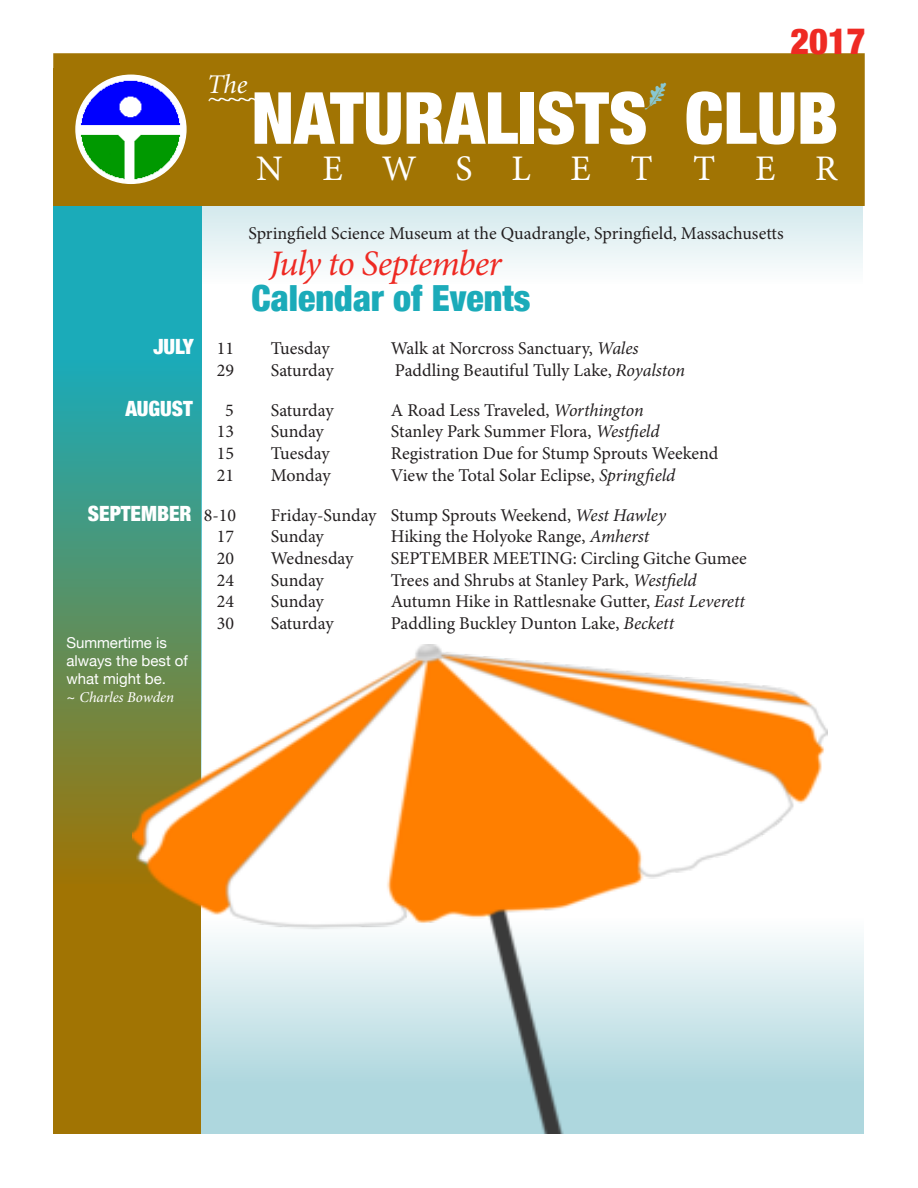
<style>
.page{position:relative;width:918px;height:1188px;background:#fff}
.page>*{position:absolute;margin:0;border:0;box-sizing:border-box;transform-origin:0 0}
.t1{font:900 condensed 72px "Helvetica Neue";color:#fff}
.t2{font:900 condensed 36px/36px "Helvetica Neue";color:#1babb9;text-align:center}
.t3{font:36px "Minion Pro";letter-spacing:1.1em;color:#fff}
.t4{font:900 condensed 36px "Helvetica Neue";color:#ee2a23}
.t5{font:27px "Minion Pro";color:#fff}
.t6{font:italic 27px "Minion";color:#fff}
.t7{font:900 condensed 21px "Helvetica Neue";color:#fff}
.t8{font:18px "Minion Pro";color:#231f20}
.t9{font:15px/18px "Helvetica Neue";color:#fff}
.s1{font-family:"Minion Pro";font-weight:400;font-style:italic;font-stretch:normal;color:#ee2a23}
.s2{font-family:"Minion Pro";font-weight:400;font-stretch:normal;font-size:18px;color:#231f20}
.s3{font-style:italic}
.s4{font-family:"Minion Pro";font-style:italic}
</style>
<div class="page">
<svg style="left:202px;top:206px;width:660px;height:62px;fill:#e4f1f4"></svg>
<div style="left:54px;top:918px;width:810px;height:216px;background:linear-gradient(to bottom,#f9fcfc,#a0d0d8)"></div>
<div style="left:53px;top:68px;width:148px;height:1066px;background:#a17403"></div>
<div style="left:54px;top:54px;width:810px;height:151px;background:#a17403"></div>
<div style="left:53px;top:53px;width:812px;height:153px;border:2px solid #a17403"></div>
<img style="left:76px;top:75px;width:110px;height:108px">
<div style="left:75px;top:75px;width:112px;height:109px;border:2px solid #fff;border-radius:50%"></div>
<svg style="left:53px;top:206px;width:149px;height:652px;background:#409b84"></svg>
<img style="left:132px;top:645px;width:695px;height:489px">
<p class="t4" style="left:791px;top:12px;width:76px">2017</p>
<p class="t6" style="left:207px;top:71px;width:42px">The</p>
<p class="t1" style="left:251px;top:59px;width:588px">NATURALISTS CLUB</p>
<p class="t3" style="left:256px;top:144px;width:583px">NEWSLETTER</p>
<p class="t5" style="left:207px;top:79px;width:57px">~~~~~</p>
<p class="t8" style="left:248px;top:221px;width:537px">Springfield Science Museum at the Quadrangle, Springfield, Massachusetts</p>
<p class="t2" style="left:252px;top:242px;width:280px"><span class="s1">July to September<br></span>Calendar of Events</p>
<p class="t7" style="left:153px;top:329px;width:82px">JULY <span class="s2">11</span></p>
<p class="t8" style="left:271px;top:336px;width:60px">Tuesday</p>
<p class="t8" style="left:391px;top:336px;width:249px">Walk at Norcross Sanctuary, <span class="s3">Wales</span></p>
<p class="t8" style="left:217px;top:358px;width:19px">29</p>
<p class="t8" style="left:271px;top:358px;width:64px">Saturday</p>
<p class="t8" style="left:395px;top:358px;width:292px">Paddling Beautiful Tully Lake, <span class="s3">Royalston</span></p>
<p class="t7" style="left:125px;top:391px;width:69px">AUGUST</p>
<p class="t8" style="left:225px;top:398px;width:10px">5</p>
<p class="t8" style="left:271px;top:398px;width:64px">Saturday</p>
<p class="t8" style="left:391px;top:398px;width:254px">A Road Less Traveled, <span class="s3">Worthington</span></p>
<p class="t8" style="left:217px;top:420px;width:19px">13</p>
<p class="t8" style="left:271px;top:420px;width:55px">Sunday</p>
<p class="t8" style="left:391px;top:420px;width:270px">Stanley Park Summer Flora, <span class="s3">Westfield</span></p>
<p class="t8" style="left:217px;top:441px;width:19px">15</p>
<p class="t8" style="left:271px;top:441px;width:60px">Tuesday</p>
<p class="t8" style="left:391px;top:441px;width:329px">Registration Due for Stump Sprouts Weekend</p>
<p class="t8" style="left:217px;top:463px;width:19px">21</p>
<p class="t8" style="left:271px;top:463px;width:61px">Monday</p>
<p class="t8" style="left:391px;top:463px;width:286px">View the Total Solar Eclipse, <span class="s3">Springfield</span></p>
<p class="t7" style="left:88px;top:496px;width:150px">SEPTEMBER <span class="s2">8-10</span></p>
<p class="t8" style="left:271px;top:503px;width:397px">Friday-Sunday Stump Sprouts Weekend, <span class="s3">West Hawley</span></p>
<p class="t8" style="left:217px;top:525px;width:19px">17</p>
<p class="t8" style="left:271px;top:525px;width:55px">Sunday</p>
<p class="t8" style="left:391px;top:525px;width:260px">Hiking the Holyoke Range, <span class="s3">Amherst</span></p>
<p class="t8" style="left:217px;top:546px;width:19px">20</p>
<p class="t8" style="left:271px;top:546px;width:84px">Wednesday</p>
<p class="t8" style="left:391px;top:546px;width:358px">SEPTEMBER MEETING: Circling Gitche Gumee</p>
<p class="t8" style="left:217px;top:568px;width:19px">24</p>
<p class="t8" style="left:271px;top:568px;width:55px">Sunday</p>
<p class="t8" style="left:391px;top:568px;width:307px">Trees and Shrubs at Stanley Park, <span class="s3">Westfield</span></p>
<p class="t8" style="left:217px;top:589px;width:19px">24</p>
<p class="t8" style="left:271px;top:589px;width:55px">Sunday</p>
<p class="t8" style="left:391px;top:589px;width:356px">Autumn Hike in Rattlesnake Gutter, <span class="s3">East Leverett</span></p>
<p class="t8" style="left:217px;top:611px;width:19px">30</p>
<p class="t8" style="left:271px;top:611px;width:64px">Saturday</p>
<p class="t8" style="left:391px;top:611px;width:285px">Paddling Buckley Dunton Lake, <span class="s3">Beckett</span></p>
<p class="t9" style="left:66px;top:635px;width:123px">Summertime is always the best of what might be.<br>~ <span class="s4">Charles Bowden</span></p>
</div>
